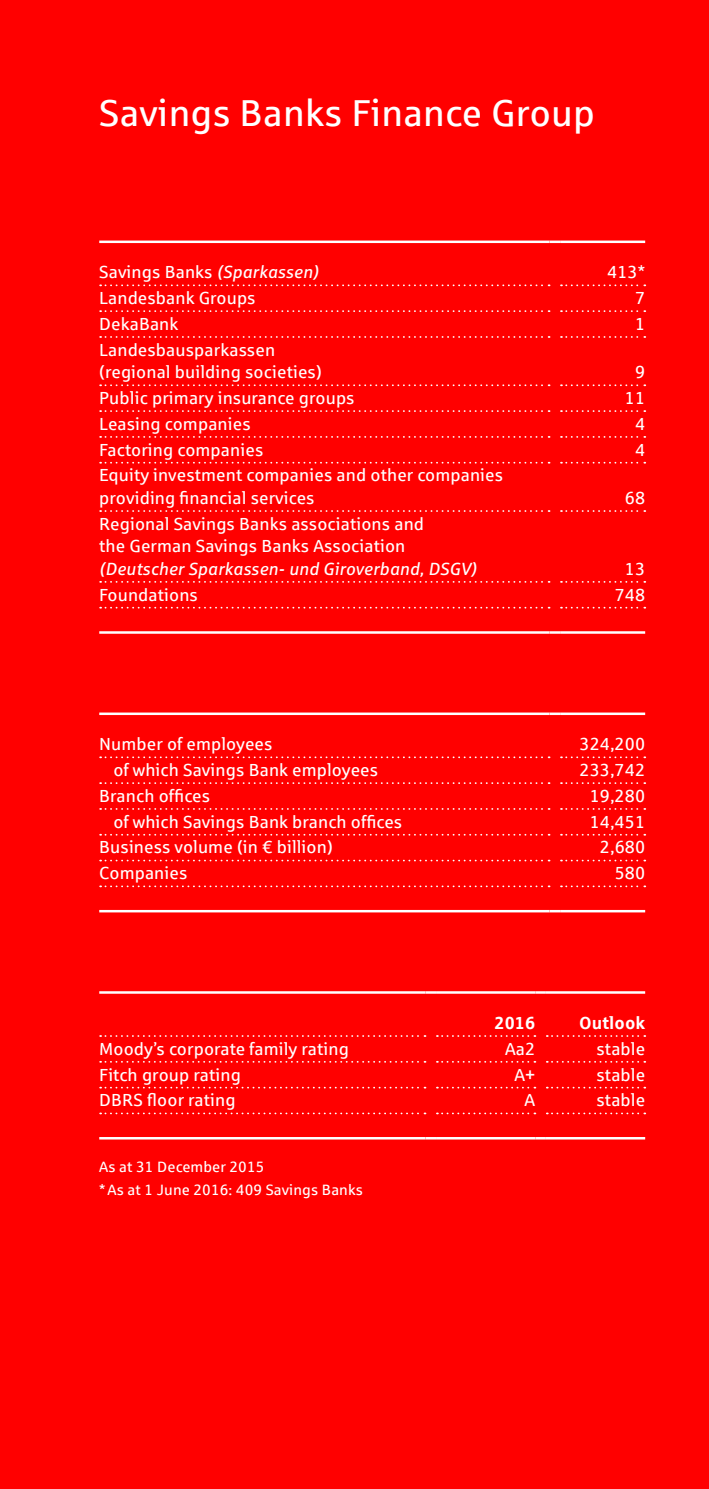
<style>
.page{position:relative;width:709px;height:1489px;background:#fff}
.page>*{position:absolute;margin:0;border:0;box-sizing:border-box;transform-origin:0 0}
.t1{font:37.5px "Sparkasse Rg";letter-spacing:.005em;color:#fff}
.t2{font:17.5px/22.5px "Sparkasse Rg";letter-spacing:.005em;color:#fff}
.t3{font:italic 17.5px "Sparkasse Rg";letter-spacing:.005em;color:#fff}
.t4{font:700 17.5px "Sparkasse Rg";letter-spacing:.005em;color:#fff}
.t5{font:15px/23.2px "Sparkasse Rg";letter-spacing:.005em;color:#fff}
.s1{font-style:italic}
</style>
<div class="page">
<div style="left:0;top:0;width:709px;height:1488px;background:#f00"></div>
<svg style="left:100px;top:284px;width:449px;height:2px"></svg>
<svg style="left:100px;top:310px;width:449px;height:2px"></svg>
<svg style="left:100px;top:336px;width:449px;height:2px"></svg>
<svg style="left:100px;top:384px;width:449px;height:2px"></svg>
<svg style="left:100px;top:410px;width:449px;height:2px"></svg>
<svg style="left:100px;top:436px;width:449px;height:2px"></svg>
<svg style="left:100px;top:462px;width:449px;height:1px"></svg>
<svg style="left:100px;top:510px;width:449px;height:2px"></svg>
<svg style="left:100px;top:581px;width:449px;height:1px"></svg>
<svg style="left:100px;top:606px;width:449px;height:2px"></svg>
<svg style="left:561px;top:284px;width:84px;height:2px"></svg>
<svg style="left:561px;top:310px;width:84px;height:2px"></svg>
<svg style="left:561px;top:336px;width:84px;height:2px"></svg>
<svg style="left:561px;top:384px;width:84px;height:2px"></svg>
<svg style="left:561px;top:410px;width:84px;height:2px"></svg>
<svg style="left:561px;top:436px;width:84px;height:2px"></svg>
<svg style="left:561px;top:462px;width:84px;height:1px"></svg>
<svg style="left:561px;top:510px;width:84px;height:2px"></svg>
<svg style="left:561px;top:581px;width:84px;height:1px"></svg>
<hr style="left:99px;top:240px;width:450px;height:3px;background:#fff">
<svg style="left:549px;top:240px;width:11px;height:3px"></svg>
<hr style="left:560px;top:240px;width:85px;height:3px;background:#fff">
<hr style="left:99px;top:631px;width:450px;height:2px;background:#fff">
<svg style="left:549px;top:631px;width:11px;height:2px"></svg>
<hr style="left:560px;top:631px;width:85px;height:2px;background:#fff">
<svg style="left:561px;top:606px;width:84px;height:2px"></svg>
<svg style="left:100px;top:756px;width:449px;height:2px"></svg>
<svg style="left:100px;top:782px;width:449px;height:2px"></svg>
<svg style="left:100px;top:808px;width:449px;height:1px"></svg>
<svg style="left:100px;top:833px;width:449px;height:2px"></svg>
<svg style="left:561px;top:756px;width:84px;height:2px"></svg>
<svg style="left:561px;top:782px;width:84px;height:2px"></svg>
<svg style="left:561px;top:808px;width:84px;height:1px"></svg>
<svg style="left:561px;top:833px;width:84px;height:2px"></svg>
<svg style="left:561px;top:859px;width:84px;height:2px"></svg>
<svg style="left:561px;top:885px;width:84px;height:2px"></svg>
<svg style="left:100px;top:859px;width:449px;height:2px"></svg>
<svg style="left:100px;top:885px;width:449px;height:2px"></svg>
<hr style="left:99px;top:712px;width:450px;height:3px;background:#fff">
<svg style="left:549px;top:712px;width:11px;height:3px"></svg>
<hr style="left:560px;top:712px;width:85px;height:3px;background:#fff">
<hr style="left:99px;top:909px;width:450px;height:3px;background:#fff">
<svg style="left:549px;top:909px;width:11px;height:3px"></svg>
<hr style="left:560px;top:909px;width:85px;height:3px;background:#fff">
<svg style="left:100px;top:1035px;width:325px;height:1px"></svg>
<svg style="left:100px;top:1061px;width:325px;height:1px"></svg>
<svg style="left:100px;top:1086px;width:325px;height:2px"></svg>
<svg style="left:100px;top:1112px;width:325px;height:2px"></svg>
<svg style="left:437px;top:1035px;width:98px;height:1px"></svg>
<svg style="left:437px;top:1061px;width:98px;height:1px"></svg>
<svg style="left:437px;top:1086px;width:98px;height:2px"></svg>
<svg style="left:437px;top:1112px;width:98px;height:2px"></svg>
<svg style="left:547px;top:1035px;width:98px;height:1px"></svg>
<svg style="left:547px;top:1061px;width:98px;height:1px"></svg>
<svg style="left:547px;top:1086px;width:98px;height:2px"></svg>
<svg style="left:547px;top:1112px;width:98px;height:2px"></svg>
<hr style="left:99px;top:991px;width:326px;height:2px;background:#fff">
<svg style="left:425px;top:991px;width:11px;height:2px"></svg>
<hr style="left:436px;top:991px;width:99px;height:2px;background:#fff">
<svg style="left:535px;top:991px;width:11px;height:2px"></svg>
<hr style="left:546px;top:991px;width:99px;height:2px;background:#fff">
<hr style="left:99px;top:1136px;width:326px;height:3px;background:#fff">
<svg style="left:425px;top:1137px;width:11px;height:2px"></svg>
<hr style="left:436px;top:1136px;width:99px;height:3px;background:#fff">
<svg style="left:535px;top:1137px;width:11px;height:2px"></svg>
<hr style="left:546px;top:1136px;width:99px;height:3px;background:#fff">
<h1 class="t1" style="left:99px;top:89px;width:497px">Savings Banks Finance Group</h1>
<p class="t2" style="left:99px;top:260px;width:221px">Savings Banks <span class="s1">(Sparkassen)</span></p>
<p class="t2" style="left:607px;top:260px;width:39px">413*</p>
<p class="t2" style="left:99px;top:286px;width:158px">Landesbank Groups</p>
<p class="t2" style="left:635px;top:286px;width:12px">7</p>
<p class="t2" style="left:99px;top:312px;width:81px">DekaBank</p>
<p class="t2" style="left:635px;top:312px;width:12px">1</p>
<p class="t2" style="left:99px;top:338px;width:224px">Landesbausparkassen (regional building societies)</p>
<p class="t2" style="left:635px;top:360px;width:12px">9</p>
<p class="t2" style="left:99px;top:386px;width:257px">Public primary insurance groups</p>
<p class="t2" style="left:625px;top:386px;width:22px">11</p>
<p class="t2" style="left:99px;top:412px;width:153px">Leasing companies</p>
<p class="t2" style="left:635px;top:412px;width:12px">4</p>
<p class="t2" style="left:99px;top:438px;width:166px">Factoring companies</p>
<p class="t2" style="left:635px;top:438px;width:12px">4</p>
<p class="t2" style="left:99px;top:463px;width:405px">Equity investment companies and other companies providing financial services</p>
<p class="t2" style="left:625px;top:486px;width:22px">68</p>
<p class="t2" style="left:99px;top:512px;width:326px">Regional Savings Banks associations and the German Savings Banks Association</p>
<p class="t3" style="left:99px;top:558px;width:379px">(Deutscher Sparkassen- und Giroverband, DSGV)</p>
<p class="t2" style="left:625px;top:557px;width:22px">13</p>
<p class="t2" style="left:99px;top:582px;width:100px">Foundations</p>
<p class="t2" style="left:614px;top:582px;width:32px">748</p>
<p class="t2" style="left:99px;top:732px;width:175px">Number of employees</p>
<p class="t2" style="left:579px;top:732px;width:67px">324,200</p>
<p class="t2" style="left:113px;top:758px;width:266px">of which Savings Bank employees</p>
<p class="t2" style="left:579px;top:758px;width:67px">233,742</p>
<p class="t2" style="left:99px;top:784px;width:112px">Branch offices</p>
<p class="t2" style="left:589px;top:784px;width:57px">19,280</p>
<p class="t2" style="left:113px;top:809px;width:290px">of which Savings Bank branch offices</p>
<p class="t2" style="left:589px;top:809px;width:57px">14,451</p>
<p class="t2" style="left:99px;top:835px;width:235px">Business volume (in € billion)</p>
<p class="t2" style="left:600px;top:835px;width:47px">2,680</p>
<p class="t2" style="left:99px;top:861px;width:90px">Companies</p>
<p class="t2" style="left:614px;top:861px;width:32px">580</p>
<p class="t4" style="left:494px;top:1011px;width:42px">2016</p>
<p class="t4" style="left:579px;top:1011px;width:68px">Outlook</p>
<p class="t2" style="left:99px;top:1036px;width:251px">Moody’s corporate family rating</p>
<p class="t2" style="left:505px;top:1036px;width:32px">Aa2</p>
<p class="t2" style="left:596px;top:1036px;width:50px">stable</p>
<p class="t2" style="left:99px;top:1062px;width:143px">Fitch group rating</p>
<p class="t2" style="left:514px;top:1062px;width:22px">A+</p>
<p class="t2" style="left:596px;top:1062px;width:50px">stable</p>
<p class="t2" style="left:99px;top:1088px;width:138px">DBRS floor rating</p>
<p class="t2" style="left:524px;top:1088px;width:12px">A</p>
<p class="t2" style="left:596px;top:1088px;width:50px">stable</p>
<p class="t5" style="left:99px;top:1154px;width:265px">As at 31 December 2015<br>*As at 1 June 2016: 409 Savings Banks</p>
</div>
